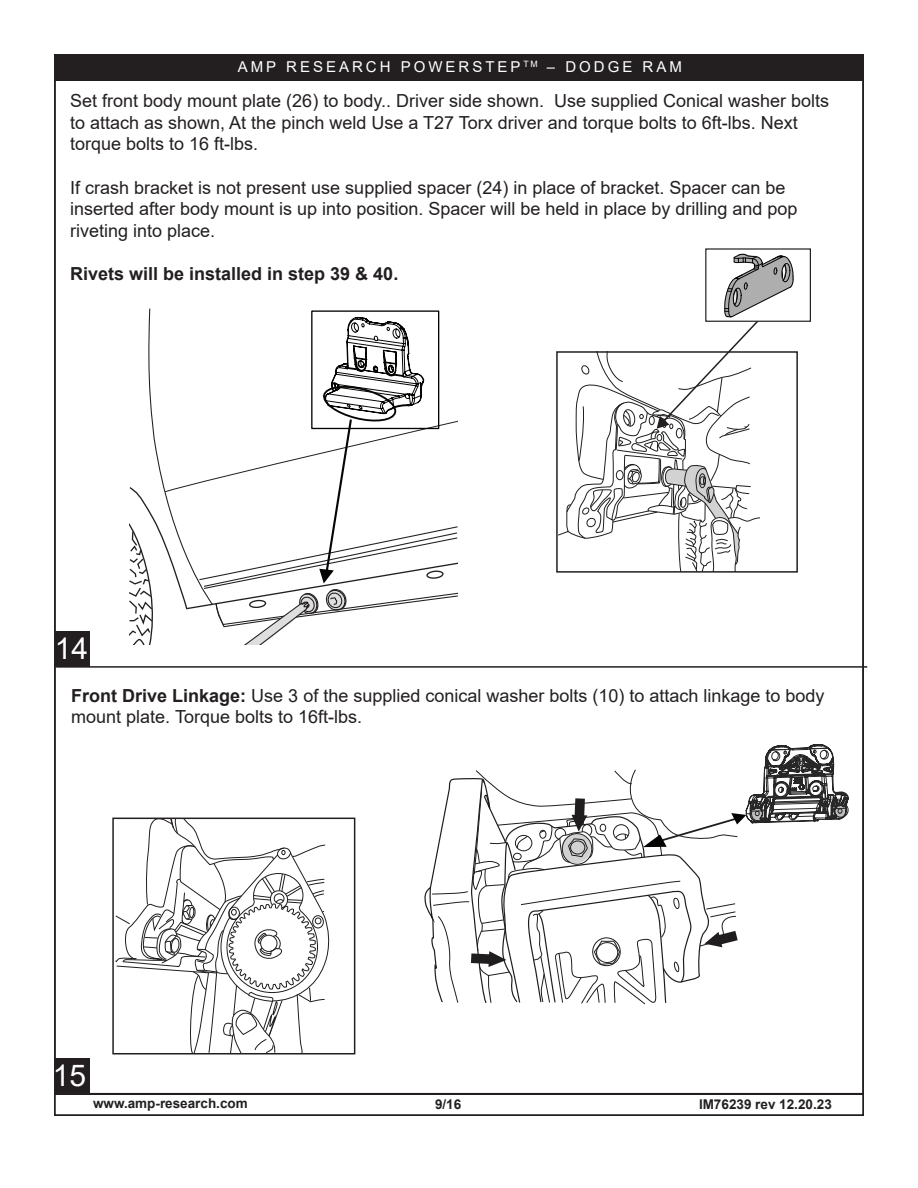
<style>
.page{position:relative;width:918px;height:1188px;background:#fff}
.page>*{position:absolute;margin:0;border:0;box-sizing:border-box;transform-origin:0 0}
.t1{font:30px "Arial";color:#fff}
.t2{font:18px/21.6px "Arial";color:#231f20}
.t3{font:700 18px "Arial";color:#231f20}
.t4{font:15px "Arial";letter-spacing:.2em;color:#fff}
.t5{font:700 13.5px "Arial";color:#231f20}
.s1{font-weight:700}
</style>
<div class="page">
<div style="left:54px;top:55px;width:809px;height:26px;background:#231f20"></div>
<div style="left:54px;top:1094px;width:810px;height:22px;border:2px solid #231f20"></div>
<hr style="left:56px;top:666px;width:811px;height:2px;background:#231f20">
<div style="left:56px;top:631px;width:34px;height:36px;background:#231f20"></div>
<div style="left:556px;top:351px;width:242px;height:222px;border:2px solid #231f20"></div>
<svg style="left:424px;top:744px;width:425px;height:261px"></svg>
<svg style="left:130px;top:308px;width:327px;height:337px"></svg>
<div style="left:55px;top:1058px;width:35px;height:36px;background:#231f20"></div>
<div style="left:705px;top:248px;width:106px;height:74px;border:1px solid #231f20"></div>
<svg style="left:558px;top:254px;width:236px;height:318px"></svg>
<svg style="left:115px;top:821px;width:215px;height:230px"></svg>
<div style="left:112px;top:818px;width:243px;height:236px;border:2px solid #231f20"></div>
<p class="t4" style="left:238px;top:56px;width:446px">AMP RESEARCH POWERSTEP <sup>TM</sup> – DODGE RAM</p>
<p class="t2" style="left:70px;top:90px;width:760px">Set front body mount plate (26) to body.. Driver side shown. Use supplied Conical washer bolts to attach as shown, At the pinch weld Use a T27 Torx driver and torque bolts to 6ft-lbs. Next torque bolts to 16 ft-lbs.</p>
<p class="t2" style="left:70px;top:176px;width:729px">If crash bracket is not present use supplied spacer (24) in place of bracket. Spacer can be inserted after body mount is up into position. Spacer will be held in place by drilling and pop riveting into place.</p>
<p class="t3" style="left:70px;top:261px;width:330px">Rivets will be installed in step 39 &amp; 40.</p>
<h1 class="t1" style="left:64px;top:628px;width:18px">9</h1>
<p class="t2" style="left:71px;top:684px;width:755px"><span class="s1">Front Drive Linkage:</span> Use 3 of the supplied conical washer bolts (10) to attach linkage to body mount plate. Torque bolts to 16ft-lbs.</p>
<h1 class="t1" style="left:55px;top:628px;width:35px">14</h1>
<h1 class="t1" style="left:53px;top:1055px;width:35px">1 59</h1>
<p class="t5" style="left:93px;top:1094px;width:156px">www.amp-research.com</p>
<p class="t5" style="left:435px;top:1095px;width:28px">9/16</p>
<p class="t5" style="left:699px;top:1095px;width:134px">IM76239 rev 12.20.23</p>
</div>
